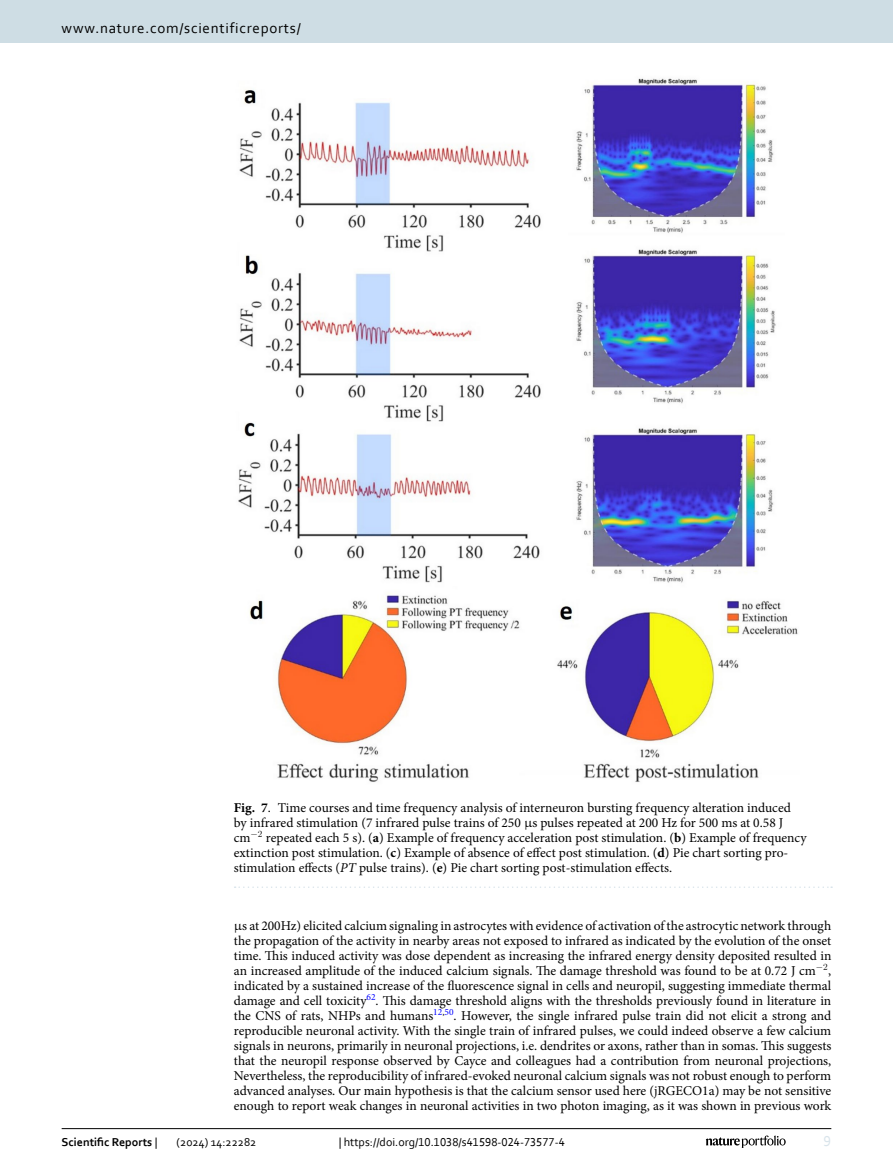
<style>
.page{position:relative;width:893px;height:1174px;background:#fff}
.page>*{position:absolute;margin:0;border:0;box-sizing:border-box;transform-origin:0 0}
.t1{font:15px "Corbel";letter-spacing:.05em;color:#000}
.t2{font:15px "Corbel";color:#d9e4eb}
.Body_Text_Indent{font:13.5px/15px "Minion Pro";color:#000;text-align:justify}
.Figure_Caption{font:13.5px/15px "Minion Pro";color:#000}
.t3{font:12px "Corbel";color:#000}
.t4{font:700 12px "Corbel";color:#000}
.t5{font:9.45px "CMSY10";color:#000}
.s1{font-weight:700}
.s2{font-family:"EURM10"}
.s3{font-family:"CMR12"}
.s4{font-style:italic}
.s5{font-weight:400}
</style>
<div class="page">
<img style="left:238px;top:78px;width:560px;height:704px">
<svg style="left:235px;top:886px;width:597px;height:2px"></svg>
<hr style="left:62px;top:1128px;width:769px;height:1px;background:#000">
<svg style="left:706px;top:1135px;width:80px;height:12px"></svg>
<div style="left:0;top:0;width:893px;height:43px;background:#cedde4"></div>
<p class="t1" style="left:62px;top:18px;width:241px">www.nature.com/scientificreports/</p>
<p class="Figure_Caption" style="left:234px;top:800px;width:559px"><span class="s1">Fig. 7</span>. Time courses and time frequency analysis of interneuron bursting frequency alteration induced by infrared stimulation (7 infrared pulse trains of 250 <span class="s2">µ</span>s pulses repeated at 200 Hz for 500 ms at 0.58 J cm</p>
<p class="t5" style="left:251px;top:828px;width:13px">−<span class="s3">2</span></p>
<p class="Figure_Caption" style="left:234px;top:830px;width:574px;text-indent:32px">repeated each 5 s). (<span class="s1">a</span>) Example of frequency acceleration post stimulation. (<span class="s1">b</span>) Example of frequency extinction post stimulation. (<span class="s1">c</span>) Example of absence of effect post stimulation. (<span class="s1">d</span>) Pie chart sorting pro&shy;stimulation effects (<span class="s4">PT</span> pulse trains). (<span class="s1">e</span>) Pie chart sorting post-stimulation effects.</p>
<p class="Body_Text_Indent" style="left:234px;top:918px;width:599px"><span class="s2">µ</span>s at 200Hz) elicited calcium signaling in astrocytes with evidence of activation of the astrocytic network through</p>
<p class="Body_Text_Indent" style="left:234px;top:933px;width:599px">the propagation of the activity in nearby areas not exposed to infrared as indicated by the evolution of the onset time. This induced activity was dose dependent as increasing the infrared energy density deposited resulted in an increased amplitude of the induced calcium signals. The damage threshold was found to be at 0.72 J cm</p>
<p class="t5" style="left:816px;top:961px;width:13px">−<span class="s3">2</span></p>
<p class="Body_Text_Indent" style="left:234px;top:963px;width:599px;text-indent:594px">, indicated by a sustained increase of the fluorescence signal in cells and neuropil, suggesting immediate thermal damage and cell toxicity<sup>62</sup>. This damage threshold aligns with the thresholds previously found in literature in the CNS of rats, NHPs and humans<sup>12</sup><sup>,</sup><sup>50</sup>. However, the single infrared pulse train did not elicit a strong and reproducible neuronal activity. With the single train of infrared pulses, we could indeed observe a few calcium signals in neurons, primarily in neuronal projections, i.e. dendrites or axons, rather than in somas. This suggests that the neuropil response observed by Cayce and colleagues had a contribution from neuronal projections, Nevertheless, the reproducibility of infrared-evoked neuronal calcium signals was not robust enough to perform advanced analyses. Our main hypothesis is that the calcium sensor used here (jRGECO1a) may be not sensitive enough to report weak changes in neuronal activities in two photon imaging, as it was shown in previous work</p>
<p class="t4" style="left:62px;top:1134px;width:97px">Scientific Reports <span class="s5">|</span></p>
<p class="t3" style="left:177px;top:1134px;width:81px">(2024) 14:22282</p>
<p class="t3" style="left:339px;top:1134px;width:228px">| https://doi.org/10.1038/s41598-024-73577-4</p>
<p class="t2" style="left:824px;top:1132px;width:9px">9</p>
</div>
